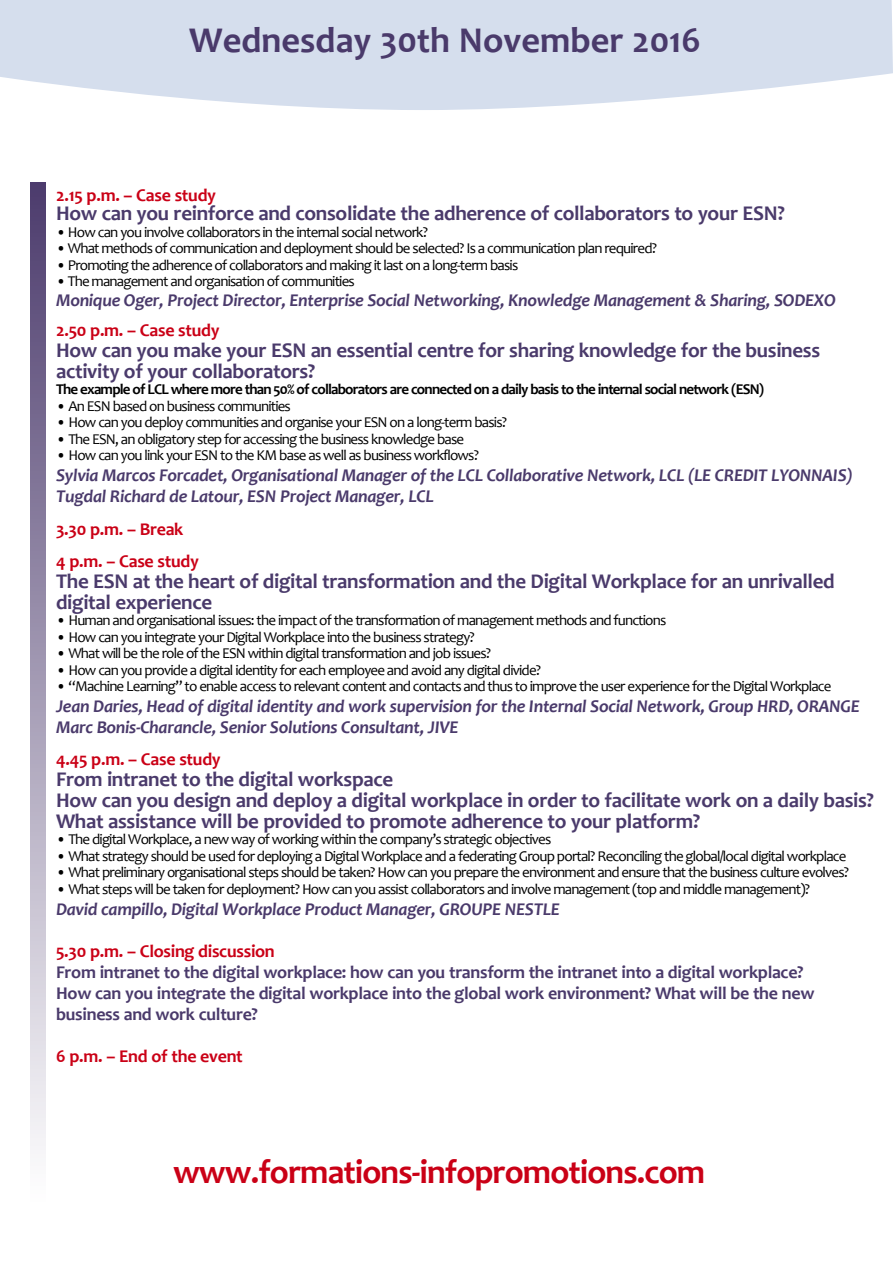
<style>
.page{position:relative;width:893px;height:1263px;background:#fff}
.page>*{position:absolute;margin:0;border:0;box-sizing:border-box;transform-origin:0 0}
.t1{font:700 36.45px "Candara";color:#4a3a6b}
.t2{font:700 34.05px "Candara";letter-spacing:-.025em;color:#ca0016}
.t3{font:700 21px/21px "Candara";letter-spacing:-.015em;color:#4a3a6b}
.t4{font:italic 700 18px/21px "Candara";letter-spacing:-.015em;color:#4a3a6b}
.t5{font:700 18px/21px "Candara";letter-spacing:-.015em;color:#4a3a6b}
.t6{font:700 18px/31.5px "Candara";letter-spacing:-.015em;color:#ca0016}
.t7{font:15px "Candara";letter-spacing:-.055em;color:#000}
.t8{font:700 15px "Candara";letter-spacing:-.055em;color:#000}
</style>
<div class="page">
<svg style="left:0;top:0;width:893px;height:110px;fill:#d5deed"></svg>
<svg style="left:31px;top:182px;width:15px;height:968px"></svg>
<h1 class="t1" style="left:189px;top:17px;width:513px">Wednesday 30th November 2016</h1>
<p class="t6" style="left:56px;top:179px;width:162px">2.15 p.m. – Case study</p>
<h3 class="t3" style="left:56px;top:203px;width:730px">How can you reinforce and consolidate the adherence of collaborators to your ESN?</h3>
<p class="t7" style="left:56px;top:223px;width:373px">• How can you involve collaborators in the internal social network?</p>
<p class="t7" style="left:56px;top:239px;width:602px">• What methods of communication and deployment should be selected? Is a communication plan required?</p>
<p class="t7" style="left:56px;top:256px;width:464px">• Promoting the adherence of collaborators and making it last on a long-term basis</p>
<p class="t7" style="left:56px;top:272px;width:300px">• The management and organisation of communities</p>
<p class="t4" style="left:56px;top:289px;width:781px">Monique Oger, Project Director, Enterprise Social Networking, Knowledge Management &amp; Sharing, SODEXO</p>
<p class="t6" style="left:56px;top:314px;width:165px">2.50 p.m. – Case study</p>
<h3 class="t3" style="left:56px;top:339px;width:766px">How can you make your ESN an essential centre for sharing knowledge for the business activity of your collaborators?</h3>
<p class="t8" style="left:56px;top:380px;width:710px">The example of LCL where more than 50% of collaborators are connected on a daily basis to the internal social network (ESN)</p>
<p class="t7" style="left:56px;top:397px;width:236px">• An ESN based on business communities</p>
<p class="t7" style="left:56px;top:413px;width:452px">• How can you deploy communities and organise your ESN on a long-term basis?</p>
<p class="t7" style="left:56px;top:430px;width:410px">• The ESN, an obligatory step for accessing the business knowledge base</p>
<p class="t7" style="left:56px;top:446px;width:424px">• How can you link your ESN to the KM base as well as business workflows?</p>
<p class="t4" style="left:56px;top:465px;width:798px">Sylvia Marcos Forcadet, Organisational Manager of the LCL Collaborative Network, LCL (LE CREDIT LYONNAIS)<br>Tugdal Richard de Latour, ESN Project Manager, LCL</p>
<p class="t6" style="left:56px;top:513px;width:144px">3.30 p.m. – Break<br>4 p.m. – Case study</p>
<h3 class="t3" style="left:56px;top:570px;width:780px">The ESN at the heart of digital transformation and the Digital Workplace for an unrivalled digital experience</h3>
<p class="t7" style="left:56px;top:611px;width:612px">• Human and organisational issues: the impact of the transformation of management methods and functions</p>
<p class="t7" style="left:56px;top:628px;width:420px">• How can you integrate your Digital Workplace into the business strategy?</p>
<p class="t7" style="left:56px;top:644px;width:437px">• What will be the role of the ESN within digital transformation and job issues?</p>
<p class="t7" style="left:56px;top:661px;width:487px">• How can you provide a digital identity for each employee and avoid any digital divide?</p>
<p class="t7" style="left:56px;top:677px;width:777px">• “Machine Learning” to enable access to relevant content and contacts and thus to improve the user experience for the Digital Workplace</p>
<p class="t4" style="left:56px;top:696px;width:805px">Jean Daries, Head of digital identity and work supervision for the Internal Social Network, Group HRD, ORANGE<br>Marc Bonis-Charancle, Senior Solutions Consultant, JIVE</p>
<p class="t6" style="left:56px;top:743px;width:166px">4.45 p.m. – Case study</p>
<h3 class="t3" style="left:56px;top:768px;width:819px">From intranet to the digital workspace<br>How can you design and deploy a digital workplace in order to facilitate work on a daily basis?<br>What assistance will be provided to promote adherence to your platform?</h3>
<p class="t7" style="left:56px;top:830px;width:497px">• The digital Workplace, a new way of working within the company’s strategic objectives</p>
<p class="t7" style="left:56px;top:847px;width:792px">• What strategy should be used for deploying a Digital Workplace and a federating Group portal? Reconciling the global/local digital workplace</p>
<p class="t7" style="left:56px;top:863px;width:795px">• What preliminary organisational steps should be taken? How can you prepare the environment and ensure that the business culture evolves?</p>
<p class="t7" style="left:56px;top:880px;width:755px">• What steps will be taken for deployment? How can you assist collaborators and involve management (top and middle management)?</p>
<p class="t4" style="left:56px;top:898px;width:505px">David campillo, Digital Workplace Product Manager, GROUPE NESTLE</p>
<p class="t6" style="left:56px;top:935px;width:220px">5.30 p.m. – Closing discussion</p>
<p class="t5" style="left:56px;top:961px;width:760px">From intranet to the digital workplace: how can you transform the intranet into a digital workplace?<br>How can you integrate the digital workplace into the global work environment? What will be the new business and work culture?</p>
<p class="t6" style="left:56px;top:1040px;width:188px">6 p.m. – End of the event</p>
<h2 class="t2" style="left:173px;top:1150px;width:534px">www.formations-infopromotions.com</h2>
</div>
